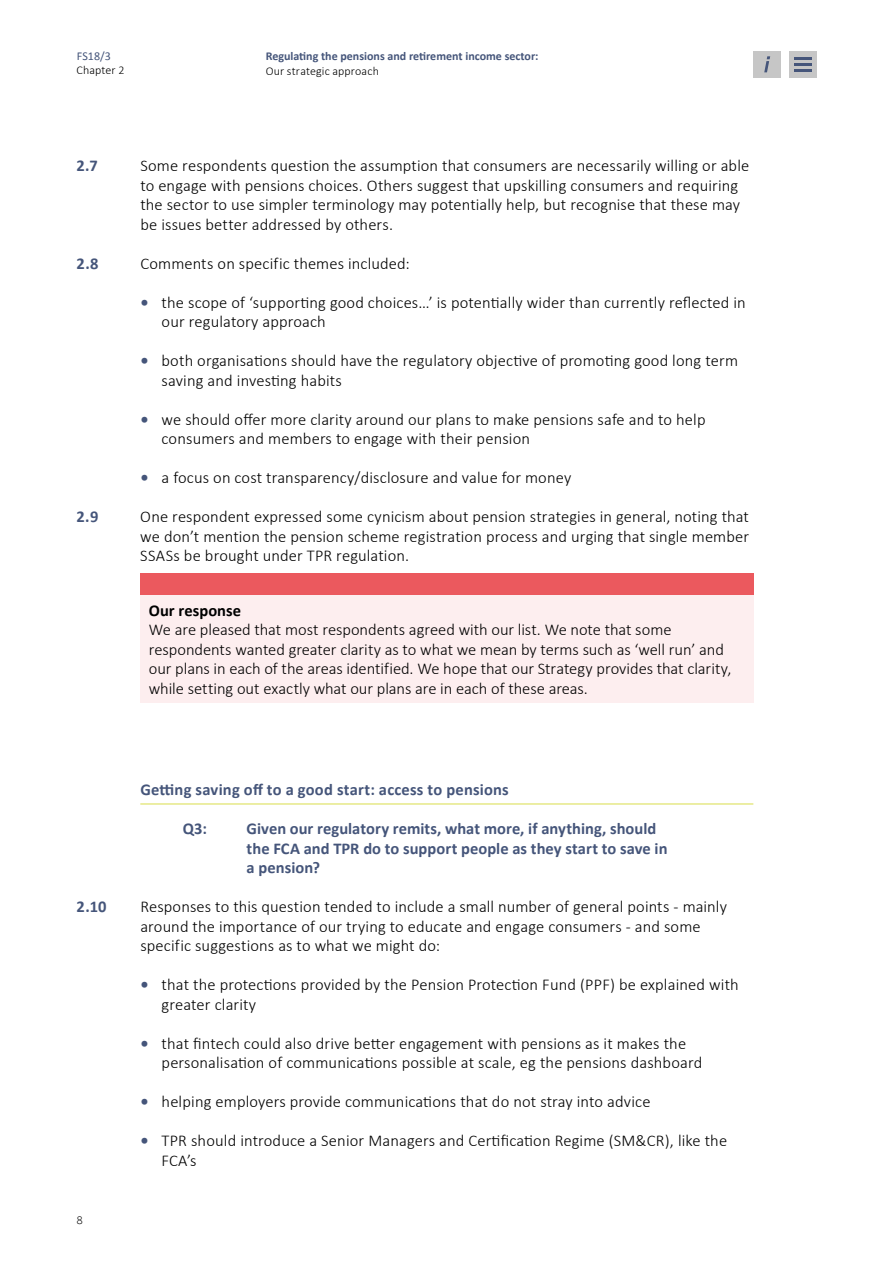
<style>
.page{position:relative;width:893px;height:1263px;background:#fff}
.page>*{position:absolute;margin:0;border:0;box-sizing:border-box;transform-origin:0 0}
.t1{font:300 16.5px/19.5px "Calibri";letter-spacing:.01em;color:#000}
.t2{font:700 16.5px/19.5px "Calibri";letter-spacing:.005em;color:#45557a}
.t3{font:700 16.5px "Calibri";letter-spacing:.005em;color:#000}
.t4{font:700 12px "Calibri";color:#45557a}
.t5{font:300 12px "Calibri";letter-spacing:.01em;color:#000}
.t6{font:12px "Calibri";color:#45557a}
.t7{font:300 12px "Effra";color:#000}
.s1{font-weight:700;color:#45557a}
</style>
<div class="page">
<div style="left:753px;top:51px;width:28px;height:27px;background:#c6c6c6"></div>
<svg style="left:764px;top:56px;width:6px;height:16px"></svg>
<hr style="left:140px;top:804px;width:613px;height:1px;background:#d9dd4c">
<div style="left:140px;top:574px;width:613px;height:21px;background:#eb595e"></div>
<div style="left:140px;top:595px;width:613px;height:107px;background:#fdeeef"></div>
<div style="left:789px;top:51px;width:27px;height:27px;background:#c6c6c6"></div>
<hr style="left:794px;top:63px;width:17px;height:3px;background:#45557a">
<hr style="left:794px;top:69px;width:17px;height:3px;background:#45557a">
<svg style="left:794px;top:57px;width:17px;height:2px"></svg>
<p class="t6" style="left:77px;top:48px;width:36px">FS18/3</p>
<p class="t5" style="left:77px;top:63px;width:49px">Chapter 2</p>
<p class="t4" style="left:266px;top:47px;width:274px">Regulating the pensions and retirement income sector:</p>
<p class="t5" style="left:266px;top:63px;width:115px">Our strategic approach</p>
<p class="t2" style="left:77px;top:155px;width:23px">2.7</p>
<p class="t1" style="left:140px;top:156px;width:610px">Some respondents question the assumption that consumers are necessarily willing or able to engage with pensions choices. Others suggest that upskilling consumers and requiring the sector to use simpler terminology may potentially help, but recognise that these may be issues better addressed by others.</p>
<p class="t2" style="left:77px;top:253px;width:23px">2.8</p>
<p class="t1" style="left:140px;top:253px;width:271px">Comments on specific themes included:</p>
<p class="t1" style="left:162px;top:292px;width:586px;text-indent:-21px"><span class="s1">•</span> the scope of ‘supporting good choices…’ is potentially wider than currently reflected in our regulatory approach</p>
<p class="t1" style="left:162px;top:351px;width:578px;text-indent:-21px"><span class="s1">•</span> both organisations should have the regulatory objective of promoting good long term saving and investing habits</p>
<p class="t1" style="left:162px;top:409px;width:546px;text-indent:-21px"><span class="s1">•</span> we should offer more clarity around our plans to make pensions safe and to help consumers and members to engage with their pension</p>
<p class="t1" style="left:140px;top:468px;width:432px"><span class="s1">•</span> a focus on cost transparency/disclosure and value for money</p>
<p class="t2" style="left:77px;top:506px;width:23px">2.9</p>
<p class="t1" style="left:140px;top:507px;width:610px;text-align:justify">One respondent expressed some cynicism about pension strategies in general, noting that we don’t mention the pension scheme registration process and urging that single member SSASs be brought under TPR regulation.</p>
<p class="t3" style="left:149px;top:599px;width:94px">Our response</p>
<p class="t1" style="left:149px;top:620px;width:584px">We are pleased that most respondents agreed with our list. We note that some respondents wanted greater clarity as to what we mean by terms such as ‘well run’ and our plans in each of the areas identified. We hope that our Strategy provides that clarity, while setting out exactly what our plans are in each of these areas.</p>
<p class="t2" style="left:140px;top:779px;width:370px">Getting saving off to a good start: access to pensions</p>
<p class="t2" style="left:183px;top:818px;width:26px">Q3:</p>
<p class="t2" style="left:247px;top:818px;width:422px">Given our regulatory remits, what more, if anything, should the FCA and TPR do to support people as they start to save in a pension?</p>
<p class="t2" style="left:77px;top:896px;width:31px">2.10</p>
<p class="t1" style="left:140px;top:897px;width:588px">Responses to this question tended to include a small number of general points - mainly around the importance of our trying to educate and engage consumers - and some specific suggestions as to what we might do:</p>
<p class="t1" style="left:162px;top:975px;width:579px;text-indent:-21px"><span class="s1">•</span> that the protections provided by the Pension Protection Fund (PPF) be explained with greater clarity</p>
<p class="t1" style="left:162px;top:1033px;width:542px;text-indent:-21px"><span class="s1">•</span> that fintech could also drive better engagement with pensions as it makes the personalisation of communications possible at scale, eg the pensions dashboard</p>
<p class="t1" style="left:140px;top:1092px;width:512px"><span class="s1">•</span> helping employers provide communications that do not stray into advice</p>
<p class="t1" style="left:162px;top:1131px;width:567px;text-indent:-21px"><span class="s1">•</span> TPR should introduce a Senior Managers and Certification Regime (SM&amp;CR), like the<br>FCA’s</p>
<p class="t7" style="left:77px;top:1213px;width:8px">8</p>
</div>
